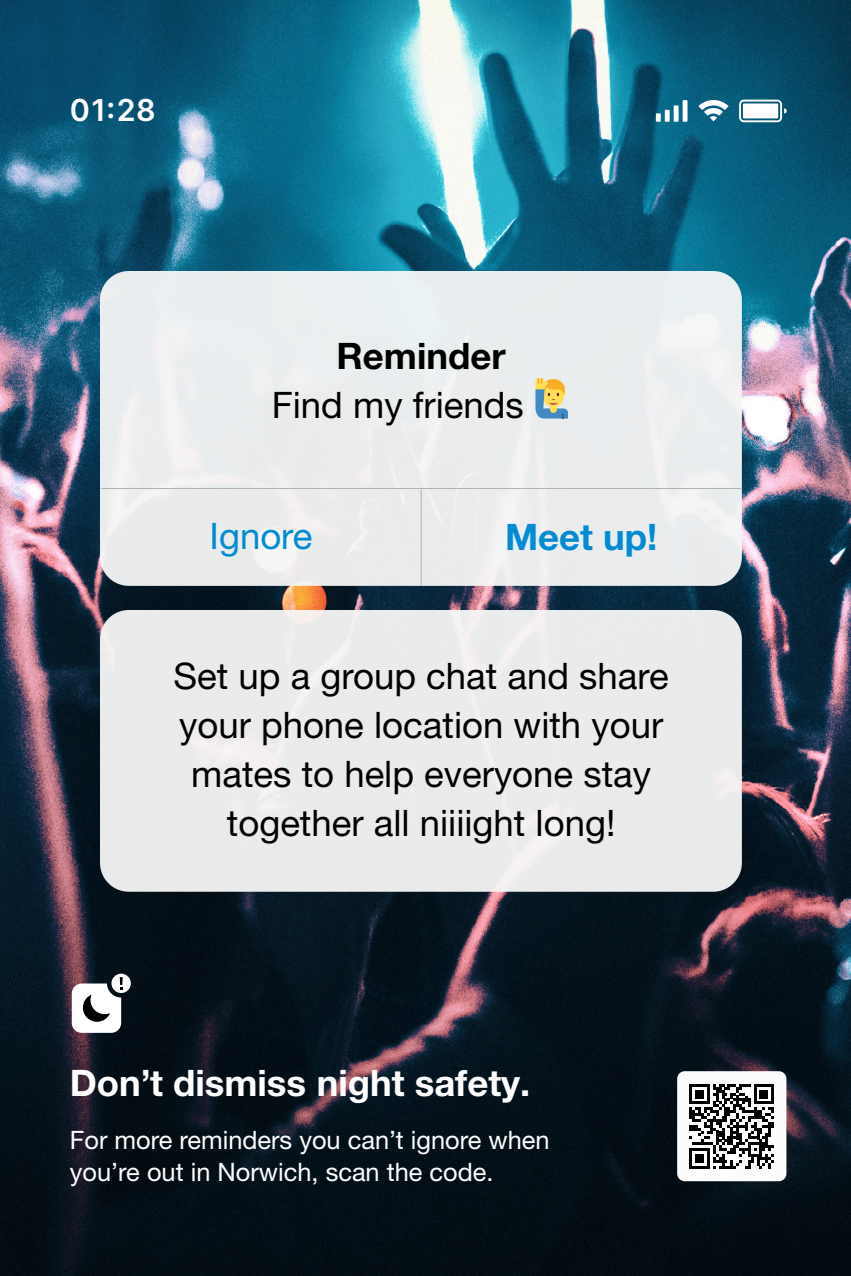
<style>
.page{position:relative;width:851px;height:1276px;background:#fff}
.page>*{position:absolute;margin:0;border:0;box-sizing:border-box;transform-origin:0 0}
.t1{font:36.55px/48.7px "Helvetica Neue LT Pro";color:#000;text-align:center}
.t2{font:700 36.55px "Helvetica Neue LT Pro";color:#fff}
.t3{font:700 36.55px "Helvetica Neue LT Pro";color:#000}
.t4{font:700 36.55px "Helvetica Neue LT Pro";color:#008bd2}
.t5{font:36.55px "Helvetica Neue LT Pro";color:#008bd2}
.t6{font:600 30.3px "Inter";color:#fff}
.t7{font:25.38px/32.5px "Helvetica Neue LT Pro";color:#fff}
</style>
<div class="page">
<img style="left:0;top:0;width:850px;height:1276px">
<div style="left:677px;top:1071px;width:109px;height:110px;background:#fff;border-radius:8px"></div>
<svg style="left:689px;top:1084px;width:85px;height:84px"></svg>
<div style="left:682px;top:100px;width:5px;height:22px;background:#fff"></div>
<div style="left:673px;top:105px;width:5px;height:17px;background:#fff"></div>
<div style="left:664px;top:110px;width:5px;height:12px;background:#fff"></div>
<div style="left:655px;top:113px;width:5px;height:9px;background:#fff"></div>
<svg style="left:698px;top:98px;width:30px;height:23px"></svg>
<svg style="left:739px;top:100px;width:47px;height:22px"></svg>
<img style="left:101px;top:271px;width:640px;height:314px">
<hr style="left:101px;top:488px;width:640px;height:1px;background:#b3b2b2">
<hr style="left:421px;top:489px;width:1px;height:96px;background:#b3b2b2">
<div style="left:101px;top:610px;width:640px;height:281px;background:#eaebed"></div>
<svg style="left:535px;top:378px;width:33px;height:40px"></svg>
<svg style="left:111px;top:973px;width:20px;height:20px"></svg>
<svg style="left:72px;top:977px;width:50px;height:56px"></svg>
<p class="t6" style="left:70px;top:92px;width:87px">01:28</p>
<p class="t3" style="left:336px;top:343px;width:171px">Reminder</p>
<p class="t1" style="left:272px;top:386px;width:253px">Find my friends</p>
<p class="t5" style="left:209px;top:523px;width:104px">Ignore</p>
<p class="t4" style="left:505px;top:524px;width:154px">Meet up!</p>
<p class="t1" style="left:173px;top:657px;width:496px">Set up a group chat and share your phone location with your mates to help everyone stay together all niiiight long!</p>
<p class="t2" style="left:70px;top:1070px;width:462px">Don’t dismiss night safety.</p>
<p class="t7" style="left:70px;top:1127px;width:481px">For more reminders you can’t ignore when you’re out in Norwich, scan the code.</p>
</div>
